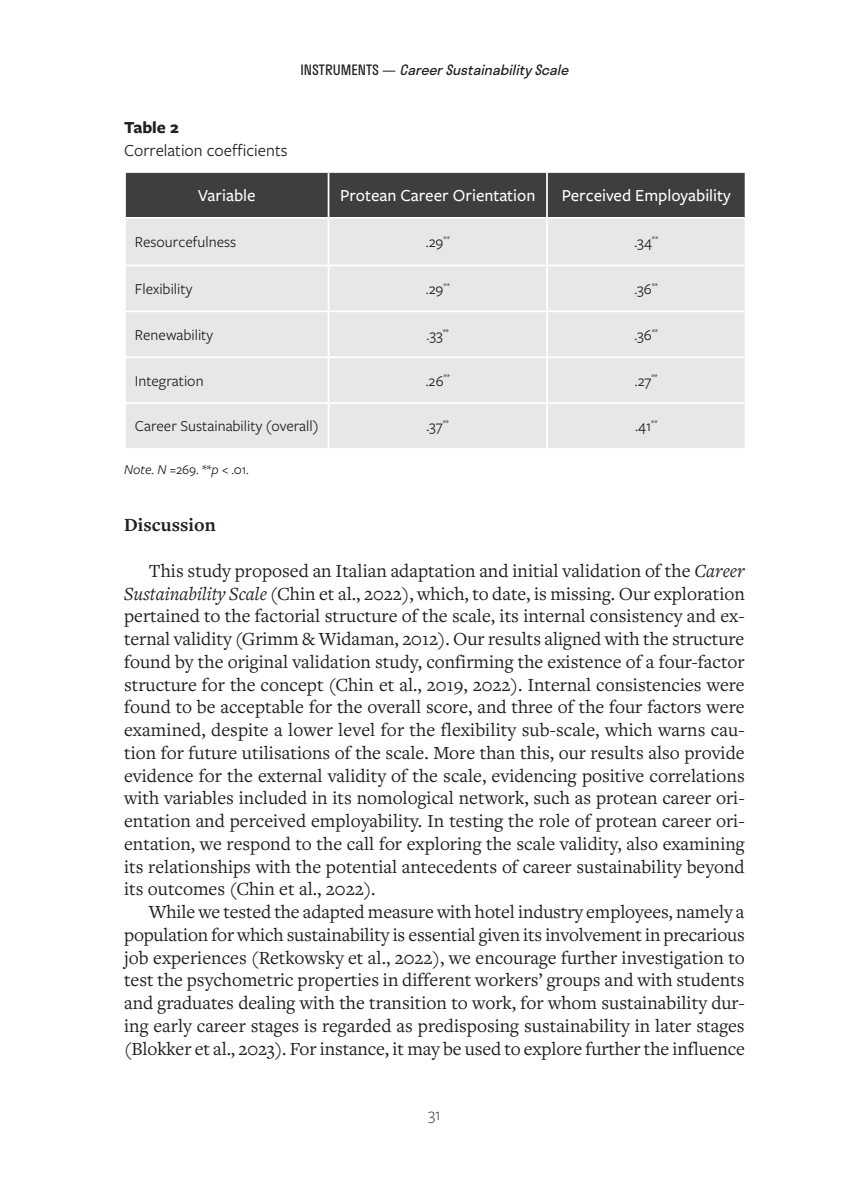
<style>
.page{position:relative;width:844px;height:1191px;background:#fff}
.page>*{position:absolute;margin:0;border:0;box-sizing:border-box;transform-origin:0 0}
.t1{font:19.25px/22.8px "Freight Text Pro";letter-spacing:-.005em;color:#231f20;text-align:justify}
.t2{font:700 19.25px "Freight Text Pro";color:#231f20}
.t3{font:500 17.5px "Freight Sans Pro";color:#fff}
.t4{font:17.5px "Freight Sans Pro";color:#231f20}
.t5{font:700 17.5px "Freight Sans Pro";color:#231f20}
.t6{font:300 17.5px "Freight Sans Pro";color:#231f20}
.t7{font:15.75px "Freight Sans Pro";color:#231f20}
.t8{font:italic 14px "Stratos";color:#231f20}
.t9{font:14px "Freight Sans Pro";color:#231f20}
.s1{font-style:normal}
.s2{font-style:italic}
</style>
<div class="page">
<div style="left:126px;top:173px;width:618px;height:44px;background:#3e3e3f"></div>
<div style="left:126px;top:219px;width:618px;height:229px;background:#e6e7e9"></div>
<hr style="left:327px;top:173px;width:2px;height:44px;background:#fff">
<hr style="left:546px;top:173px;width:1px;height:44px;background:#fff">
<hr style="left:327px;top:219px;width:2px;height:46px;background:#fff">
<hr style="left:546px;top:219px;width:1px;height:46px;background:#fff">
<hr style="left:124px;top:265px;width:204px;height:1px;background:#fff">
<hr style="left:328px;top:265px;width:219px;height:1px;background:#fff">
<hr style="left:327px;top:266px;width:2px;height:44px;background:#fff">
<hr style="left:547px;top:265px;width:199px;height:1px;background:#fff">
<hr style="left:546px;top:266px;width:1px;height:44px;background:#fff">
<hr style="left:124px;top:310px;width:204px;height:2px;background:#fff">
<hr style="left:328px;top:310px;width:219px;height:2px;background:#fff">
<hr style="left:327px;top:312px;width:2px;height:44px;background:#fff">
<hr style="left:547px;top:310px;width:199px;height:2px;background:#fff">
<hr style="left:546px;top:312px;width:1px;height:44px;background:#fff">
<hr style="left:124px;top:356px;width:204px;height:2px;background:#fff">
<hr style="left:328px;top:356px;width:219px;height:2px;background:#fff">
<hr style="left:327px;top:358px;width:2px;height:44px;background:#fff">
<hr style="left:547px;top:356px;width:199px;height:2px;background:#fff">
<hr style="left:546px;top:358px;width:1px;height:44px;background:#fff">
<hr style="left:124px;top:402px;width:204px;height:2px;background:#fff">
<hr style="left:328px;top:402px;width:219px;height:2px;background:#fff">
<hr style="left:327px;top:404px;width:2px;height:44px;background:#fff">
<hr style="left:547px;top:402px;width:199px;height:2px;background:#fff">
<hr style="left:546px;top:404px;width:1px;height:44px;background:#fff">
<p class="t8" style="left:300px;top:58px;width:274px"><span class="s1">I N S T R U M E N T S —</span> CareerSustainabilityScale</p>
<p class="t5" style="left:124px;top:116px;width:56px">Table 2</p>
<p class="t4" style="left:124px;top:139px;width:165px">Correlation coefficients</p>
<p class="t3" style="left:198px;top:183px;width:59px">Variable</p>
<p class="t3" style="left:340px;top:183px;width:197px">Protean Career Orientation</p>
<p class="t3" style="left:561px;top:183px;width:170px">Perceived Employability</p>
<p class="t7" style="left:135px;top:231px;width:103px">Resourcefulness</p>
<p class="t7" style="left:425px;top:231px;width:25px">.29<sup>**</sup></p>
<p class="t7" style="left:634px;top:231px;width:25px">.34<sup>**</sup></p>
<p class="t7" style="left:135px;top:278px;width:59px">Flexibility</p>
<p class="t7" style="left:425px;top:278px;width:25px">.29<sup>**</sup></p>
<p class="t7" style="left:634px;top:278px;width:25px">.36<sup>**</sup></p>
<p class="t7" style="left:135px;top:324px;width:80px">Renewability</p>
<p class="t7" style="left:426px;top:324px;width:24px">.33<sup>**</sup></p>
<p class="t7" style="left:634px;top:324px;width:25px">.36<sup>**</sup></p>
<p class="t7" style="left:135px;top:370px;width:70px">Integration</p>
<p class="t7" style="left:425px;top:370px;width:26px">.26<sup>**</sup></p>
<p class="t7" style="left:634px;top:370px;width:24px">.27<sup>**</sup></p>
<p class="t7" style="left:135px;top:416px;width:185px">Career Sustainability (overall)</p>
<p class="t7" style="left:426px;top:416px;width:24px">.37<sup>**</sup></p>
<p class="t7" style="left:635px;top:416px;width:24px">.41<sup>**</sup></p>
<p class="t9" style="left:124px;top:460px;width:126px"><span class="s2">Note. N</span> =269. **<span class="s2">p</span> &lt; .01.</p>
<p class="t2" style="left:124px;top:512px;width:93px">Discussion</p>
<p class="t1" style="left:124px;top:558px;width:622px;text-indent:25px">This study proposed an Italian adaptation and initial validation of the <span class="s2">Career Sustainability Scale</span> (Chin et al., 2022), which, to date, is missing. Our exploration pertained to the factorial structure of the scale, its internal consistency and ex&shy;ternal validity (Grimm &amp; Widaman, 2012). Our results aligned with the structure found by the original validation study, confirming the existence of a four-factor structure for the concept (Chin et al., 2019, 2022). Internal consistencies were found to be acceptable for the overall score, and three of the four factors were examined, despite a lower level for the flexibility sub-scale, which warns cau&shy;tion for future utilisations of the scale. More than this, our results also provide evidence for the external validity of the scale, evidencing positive correlations with variables included in its nomological network, such as protean career ori&shy;entation and perceived employability. In testing the role of protean career ori&shy;entation, we respond to the call for exploring the scale validity, also examining its relationships with the potential antecedents of career sustainability beyond its outcomes (Chin et al., 2022).</p>
<p class="t1" style="left:124px;top:900px;width:622px;text-indent:25px">While we tested the adapted measure with hotel industry employees, namely a population for which sustainability is essential given its involvement in precarious job experiences (Retkowsky et al., 2022), we encourage further investigation to test the psychometric properties in different workers’ groups and with students and graduates dealing with the transition to work, for whom sustainability dur&shy;ing early career stages is regarded as predisposing sustainability in later stages (Blokker et al., 2023). For instance, it may be used to explore further the influence</p>
<p class="t6" style="left:428px;top:1102px;width:14px">31</p>
</div>
